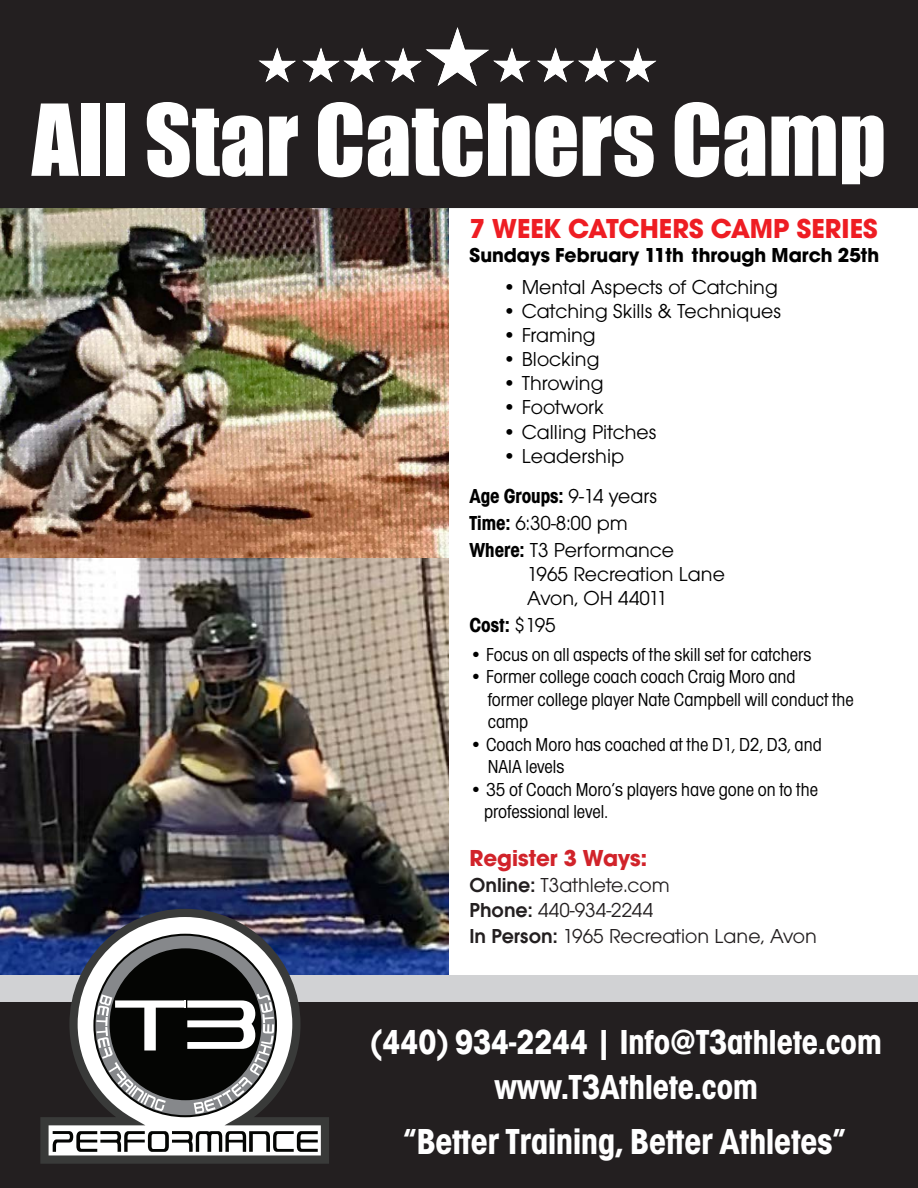
<style>
.page{position:relative;width:918px;height:1188px;background:#fff}
.page>*{position:absolute;margin:0;border:0;box-sizing:border-box;transform-origin:0 0}
.t1{font:91.5px "Impact";color:#fff}
.t2{font:700 condensed 37.5px "Avant Garde Gothic Itc T";color:#fff}
.t3{font:700 condensed 36px/45px "Avant Garde Gothic Itc T";color:#fff;text-align:center}
.t4{font:700 28.5px "Avant Garde Gothic Itc T";color:#ee1d23}
.t5{font:700 24px "Avant Garde Gothic Itc T";letter-spacing:-.005em;color:#d1232a}
.t6{font:21px/27px "Avant Garde Gothic Itc T";color:#000}
.t7{font:21px/25.5px "Avant Garde Gothic Itc T";color:#231f20}
.t8{font:700 21px "Avant Garde Gothic Itc T";color:#000}
.t9{font:700 condensed 21px "Avant Garde Gothic Itc T";color:#000}
.t10{font:condensed 19.5px/22.4px "Avant Garde Gothic Itc T";color:#000}
.s1{font-weight:700;font-stretch:condensed}
.s2{font-weight:400;font-stretch:normal}
.s3{font-weight:600}
</style>
<div class="page">
<img style="left:0;top:208px;width:448px;height:351px">
<img style="left:0;top:559px;width:448px;height:417px">
<div style="left:0;top:976px;width:918px;height:27px;background:#d1d2d4"></div>
<div style="left:0;top:1003px;width:918px;height:185px;background:#231f20"></div>
<svg style="left:41px;top:909px;width:288px;height:255px"></svg>
<svg style="left:53px;top:1131px;width:265px;height:21px;background:#9e9f9e"></svg>
<svg style="left:93px;top:934px;width:184px;height:183px;background:#616263"></svg>
<div style="left:0;top:0;width:918px;height:207px;background:#231f20"></div>
<div style="left:0;top:0;width:918px;height:208px;border:2px solid #231f20"></div>
<svg style="left:258px;top:27px;width:399px;height:59px"></svg>
<h1 class="t1" style="left:32px;top:84px;width:856px">All Star Catchers Camp</h1>
<h3 class="t4" style="left:470px;top:211px;width:410px">7 week catchers camp series</h3>
<p class="t8" style="left:470px;top:242px;width:411px">Sundays February 11th through March 25th</p>
<p class="t6" style="left:502px;top:273px;width:277px">• Mental Aspects of Catching</p>
<p class="t6" style="left:502px;top:297px;width:280px">• Catching Skills &amp; Techniques</p>
<p class="t6" style="left:502px;top:321px;width:95px">• Framing</p>
<p class="t6" style="left:502px;top:345px;width:99px">• Blocking</p>
<p class="t6" style="left:502px;top:369px;width:103px">• Throwing</p>
<p class="t6" style="left:502px;top:394px;width:103px">• Footwork</p>
<p class="t6" style="left:502px;top:418px;width:156px">• Calling Pitches</p>
<p class="t6" style="left:502px;top:442px;width:123px">• Leadership</p>
<p class="t6" style="left:470px;top:482px;width:206px"><span class="s1">Age Groups:</span> 9-14 years<br><span class="s1">Time:</span> 6:30-8:00 pm<br><span class="s1">Where:</span> T3 Performance</p>
<p class="t6" style="left:527px;top:561px;width:199px;line-height:24.2px">1965 Recreation Lane<br>Avon, OH 44011</p>
<p class="t9" style="left:470px;top:613px;width:88px">Cost: <span class="s2">$195</span></p>
<p class="t10" style="left:470px;top:643px;width:343px">• Focus on all aspects of the skill set for catchers</p>
<p class="t10" style="left:488px;top:666px;width:368px;text-indent:-18px">• Former college coach coach Craig Moro and<br>former college player Nate Campbell will conduct the camp</p>
<p class="t10" style="left:488px;top:733px;width:336px;text-indent:-18px">• Coach Moro has coached at the D1, D2, D3, and<br>NAIA levels</p>
<p class="t10" style="left:484px;top:778px;width:335px;text-indent:-15px">• 35 of Coach Moro’s players have gone on to the professional level.</p>
<p class="t5" style="left:470px;top:844px;width:179px">Register 3 Ways:</p>
<p class="t7" style="left:470px;top:872px;width:349px"><span class="s3">Online:</span> T3athlete.com<br><span class="s3">Phone:</span> 440-934-2244<br><span class="s3">In Person:</span> 1965 Recreation Lane, Avon</p>
<h3 class="t3" style="left:370px;top:1019px;width:513px">(440) 934-2244 | Info@T3athlete.com www.T3Athlete.com</h3>
<h2 class="t2" style="left:403px;top:1119px;width:445px">“Better Training, Better Athletes”</h2>
</div>
